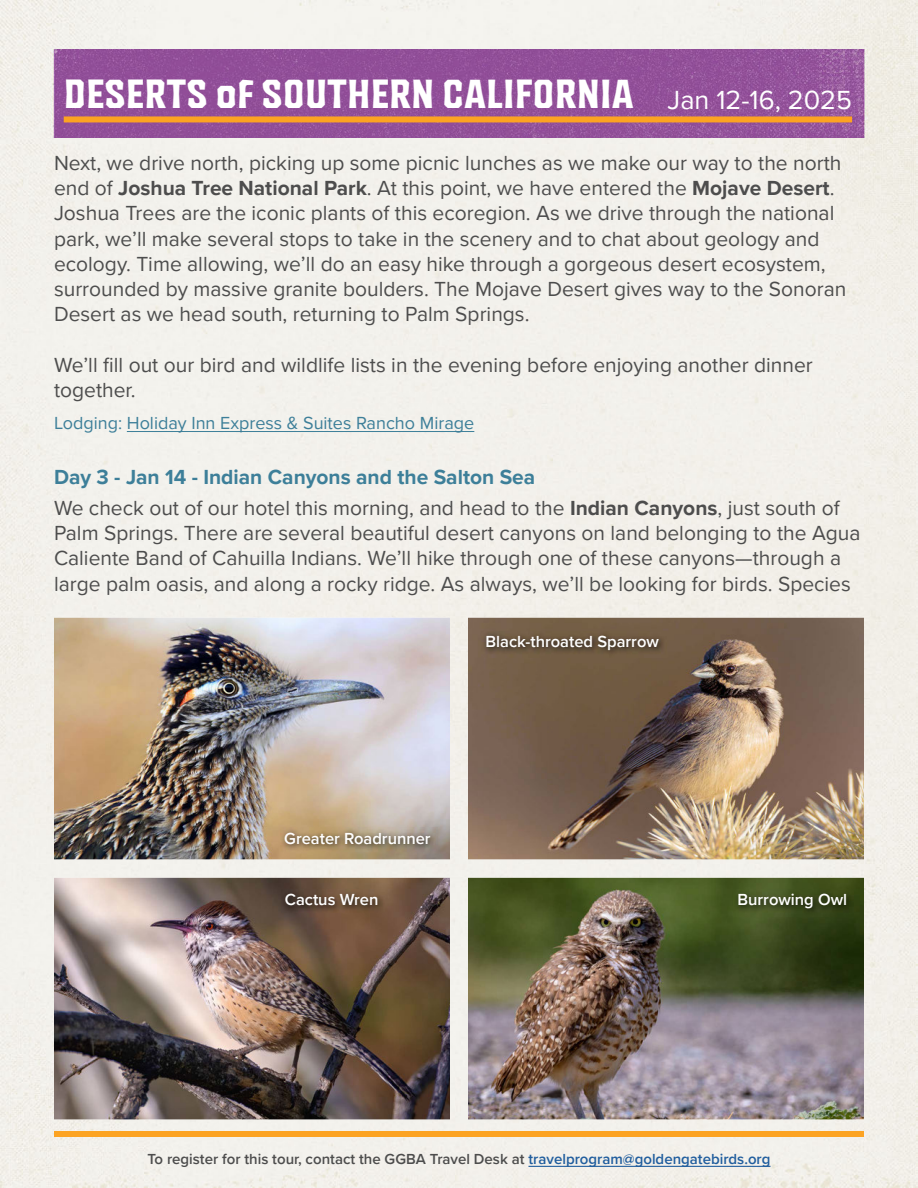
<style>
.page{position:relative;width:918px;height:1188px;background:#f2f1ec}
.page>*{position:absolute;margin:0;border:0;box-sizing:border-box;transform-origin:0 0}
.t1{font:700 40.5px "King Wood";color:#fff}
.t2{font:21px/25.2px "Proxima Nova";color:#4d4d4d}
.t3{font:18px "Proxima Nova";color:#3d7f99}
.t4{font:600 16.5px "Proxima Nova";color:#fff}
.t5{font:600 15px "Proxima Nova";color:#4d4d4d}
.s1{font-family:"Proxima Nova";font-weight:400;font-size:27px}
.s2{font-weight:700}
.s3{font-weight:700;color:#3d7f99}
.s4{color:#215e9e}
</style>
<div class="page">
<img style="left:51px;top:50px;width:816px;height:87px">
<div style="left:64px;top:116px;width:788px;height:6px;background:#fca322"></div>
<div style="left:54px;top:1131px;width:810px;height:6px;background:#fca322"></div>
<hr style="left:528px;top:1166px;width:242px;height:1px;background:#215e9e">
<hr style="left:127px;top:431px;width:347px;height:1px;background:#3d7f99">
<img style="left:54px;top:618px;width:396px;height:241px">
<img style="left:468px;top:618px;width:396px;height:241px">
<img style="left:54px;top:878px;width:396px;height:241px">
<img style="left:468px;top:878px;width:396px;height:241px">
<img style="left:281px;top:890px;width:104px;height:23px">
<img style="left:281px;top:828px;width:157px;height:23px">
<img style="left:482px;top:631px;width:184px;height:26px">
<img style="left:734px;top:890px;width:119px;height:26px">
<h1 class="t1" style="left:64px;top:68px;width:790px">DESERTS of SOUTHERN CALIFORNIA <span class="s1">Jan 12-16, 2025</span></h1>
<p class="t2" style="left:54px;top:149px;width:794px">Next, we drive north, picking up some picnic lunches as we make our way to the north end of <span class="s2">Joshua Tree National Park</span>. At this point, we have entered the <span class="s2">Mojave Desert</span>.<br>Joshua Trees are the iconic plants of this ecoregion. As we drive through the national park, we’ll make several stops to take in the scenery and to chat about geology and ecology. Time allowing, we’ll do an easy hike through a gorgeous desert ecosystem, surrounded by massive granite boulders. The Mojave Desert gives way to the Sonoran Desert as we head south, returning to Palm Springs.</p>
<p class="t2" style="left:54px;top:351px;width:760px">We’ll fill out our bird and wildlife lists in the evening before enjoying another dinner together.</p>
<p class="t3" style="left:54px;top:409px;width:422px">Lodging: Holiday Inn Express &amp; Suites Rancho Mirage</p>
<p class="t2" style="left:54px;top:461px;width:787px;line-height:30.6px"><span class="s3">Day 3 - Jan 14 - Indian Canyons and the Salton Sea<br></span>We check out of our hotel this morning, and head to the <span class="s2">Indian Canyons</span>, just south of</p>
<p class="t2" style="left:54px;top:520px;width:808px">Palm Springs. There are several beautiful desert canyons on land belonging to the Agua<br>Caliente Band of Cahuilla Indians. We’ll hike through one of these canyons—through a large palm oasis, and along a rocky ridge. As always, we’ll be looking for birds. Species</p>
<p class="t4" style="left:486px;top:629px;width:175px">Black-throated Sparrow</p>
<p class="t4" style="left:284px;top:826px;width:148px">Greater Roadrunner</p>
<p class="t4" style="left:285px;top:888px;width:95px">Cactus Wren</p>
<p class="t4" style="left:738px;top:888px;width:111px">Burrowing Owl</p>
<p class="t5" style="left:148px;top:1148px;width:625px">To register for this tour, contact the GGBA Travel Desk at <span class="s4">travelprogram@goldengatebirds.org</span></p>
</div>
